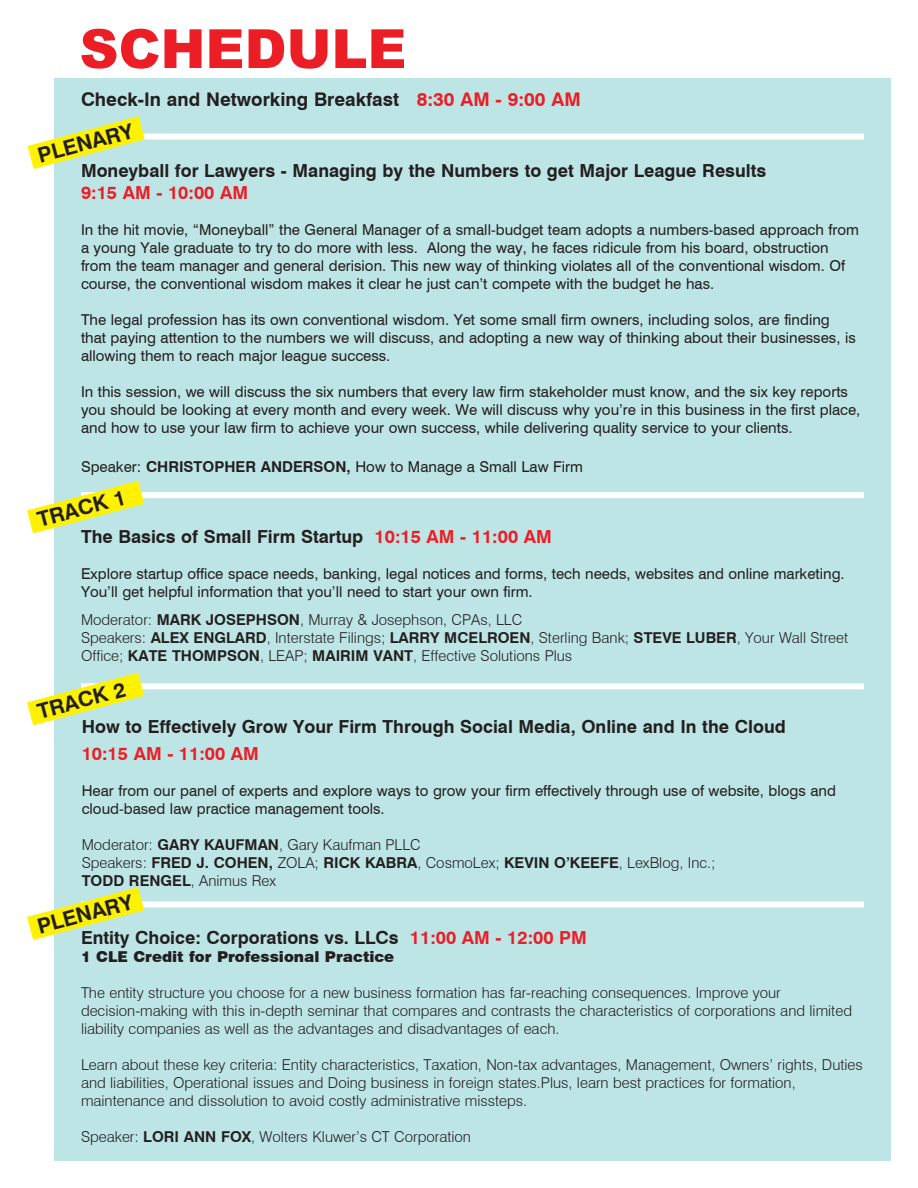
<style>
.page{position:relative;width:918px;height:1188px;background:#fff}
.page>*{position:absolute;margin:0;border:0;box-sizing:border-box;transform-origin:0 0}
.t1{font:900 54px "Arial";color:#eb1d25}
.t2{font:700 21px "Swiss 721 BT";color:#231f20}
.t3{font:700 18.75px "Swiss 721 BT";color:#231f20}
.t4{font:700 18px "Swiss 721 BT";color:#231f20}
.t5{font:700 18px "Swiss 721 BT";color:#eb1d25}
.t6{font:15px/18px "Swiss 721 BT";color:#231f20}
.t7{font:300 15px/18px "Swiss 721 BT";color:#231f20}
.t8{font:900 15px "Swiss 721 BT";color:#231f20}
.s1{color:#eb1d25}
.s2{font-weight:700}
</style>
<div class="page">
<div style="left:54px;top:79px;width:837px;height:1082px;background:#bee5e6"></div>
<div style="left:81px;top:492px;width:783px;height:6px;background:#fff"></div>
<div style="left:81px;top:683px;width:783px;height:6px;background:#fff"></div>
<svg style="left:27px;top:481px;width:117px;height:52px"></svg>
<svg style="left:27px;top:673px;width:117px;height:52px"></svg>
<div style="left:81px;top:134px;width:783px;height:6px;background:#fff"></div>
<svg style="left:28px;top:116px;width:117px;height:53px"></svg>
<div style="left:81px;top:902px;width:783px;height:6px;background:#fff"></div>
<svg style="left:27px;top:887px;width:117px;height:53px"></svg>
<p class="t1" style="left:80px;top:10px;width:328px">SCHEDULE</p>
<p class="t3" style="left:81px;top:88px;width:501px">Check-In and Networking Breakfast <span class="s1">8:30 AM - 9:00 AM</span></p>
<p class="t2" style="left:35px;top:143px;width:99px;rotate:-15deg">PLENARY</p>
<p class="t4" style="left:81px;top:160px;width:687px">Moneyball for Lawyers - Managing by the Numbers to get Major League Results</p>
<p class="t5" style="left:81px;top:181px;width:169px">9:15 AM - 10:00 AM</p>
<p class="t6" style="left:81px;top:220px;width:780px">In the hit movie, “Moneyball” the General Manager of a small-budget team adopts a numbers-based approach from a young Yale graduate to try to do more with less. Along the way, he faces ridicule from his board, obstruction from the team manager and general derision. This new way of thinking violates all of the conventional wisdom. Of course, the conventional wisdom makes it clear he just can’t compete with the budget he has.</p>
<p class="t6" style="left:81px;top:310px;width:776px">The legal profession has its own conventional wisdom. Yet some small firm owners, including solos, are finding that paying attention to the numbers we will discuss, and adopting a new way of thinking about their businesses, is allowing them to reach major league success.</p>
<p class="t6" style="left:81px;top:382px;width:781px">In this session, we will discuss the six numbers that every law firm stakeholder must know, and the six key reports you should be looking at every month and every week. We will discuss why you’re in this business in the first place, and how to use your law firm to achieve your own success, while delivering quality service to your clients.</p>
<p class="t6" style="left:81px;top:458px;width:504px">Speaker: <span class="s2">CHRISTOPHER ANDERSON,</span> How to Manage a Small Law Firm</p>
<p class="t2" style="left:35px;top:508px;width:92px;rotate:-15deg">TRACK 1</p>
<p class="t4" style="left:81px;top:525px;width:472px">The Basics of Small Firm Startup <span class="s1">10:15 AM - 11:00 AM</span></p>
<p class="t6" style="left:81px;top:564px;width:765px">Explore startup office space needs, banking, legal notices and forms, tech needs, websites and online marketing.<br>You’ll get helpful information that you’ll need to start your own firm.</p>
<p class="t7" style="left:81px;top:611px;width:443px">Moderator: <span class="s2">MARK JOSEPHSON</span>, Murray &amp; Josephson, CPAs, LLC</p>
<p class="t7" style="left:81px;top:629px;width:769px">Speakers: <span class="s2">ALEX ENGLARD</span>, Interstate Filings; <span class="s2">LARRY MCELROEN</span>, Sterling Bank; <span class="s2">STEVE LUBER</span>, Your Wall Street<br>Office; <span class="s2">KATE THOMPSON</span>, LEAP; <span class="s2">MAIRIM VANT</span>, Effective Solutions Plus</p>
<p class="t2" style="left:35px;top:700px;width:92px;rotate:-15deg">TRACK 2</p>
<p class="t4" style="left:82px;top:716px;width:706px">How to Effectively Grow Your Firm Through Social Media, Online and In the Cloud</p>
<p class="t5" style="left:82px;top:743px;width:179px">10:15 AM - 11:00 AM</p>
<p class="t6" style="left:82px;top:782px;width:756px">Hear from our panel of experts and explore ways to grow your firm effectively through use of website, blogs and cloud-based law practice management tools.</p>
<p class="t7" style="left:82px;top:836px;width:340px">Moderator: <span class="s2">GARY KAUFMAN</span>, Gary Kaufman PLLC</p>
<p class="t7" style="left:82px;top:854px;width:635px">Speakers: <span class="s2">FRED J. COHEN,</span> ZOLA; <span class="s2">RICK KABRA</span>, CosmoLex; <span class="s2">KEVIN O’KEEFE</span>, LexBlog, Inc.;<br><span class="s2">TODD RENGEL</span>, Animus Rex</p>
<p class="t2" style="left:35px;top:914px;width:99px;rotate:-15deg">PLENARY</p>
<p class="t4" style="left:81px;top:927px;width:507px">Entity Choice: Corporations vs. LLCs <span class="s1">11:00 AM - 12:00 PM</span></p>
<p class="t8" style="left:81px;top:948px;width:315px">1 CLE Credit for Professional Practice</p>
<p class="t7" style="left:81px;top:984px;width:773px">The entity structure you choose for a new business formation has far-reaching consequences. Improve your decision-making with this in-depth seminar that compares and contrasts the characteristics of corporations and limited liability companies as well as the advantages and disadvantages of each.</p>
<p class="t7" style="left:81px;top:1056px;width:783px">Learn about these key criteria: Entity characteristics, Taxation, Non-tax advantages, Management, Owners’ rights, Duties and liabilities, Operational issues and Doing business in foreign states.Plus, learn best practices for formation, maintenance and dissolution to avoid costly administrative missteps.</p>
<p class="t7" style="left:81px;top:1128px;width:392px">Speaker: <span class="s2">LORI ANN FOX</span>, Wolters Kluwer’s CT Corporation</p>
</div>
